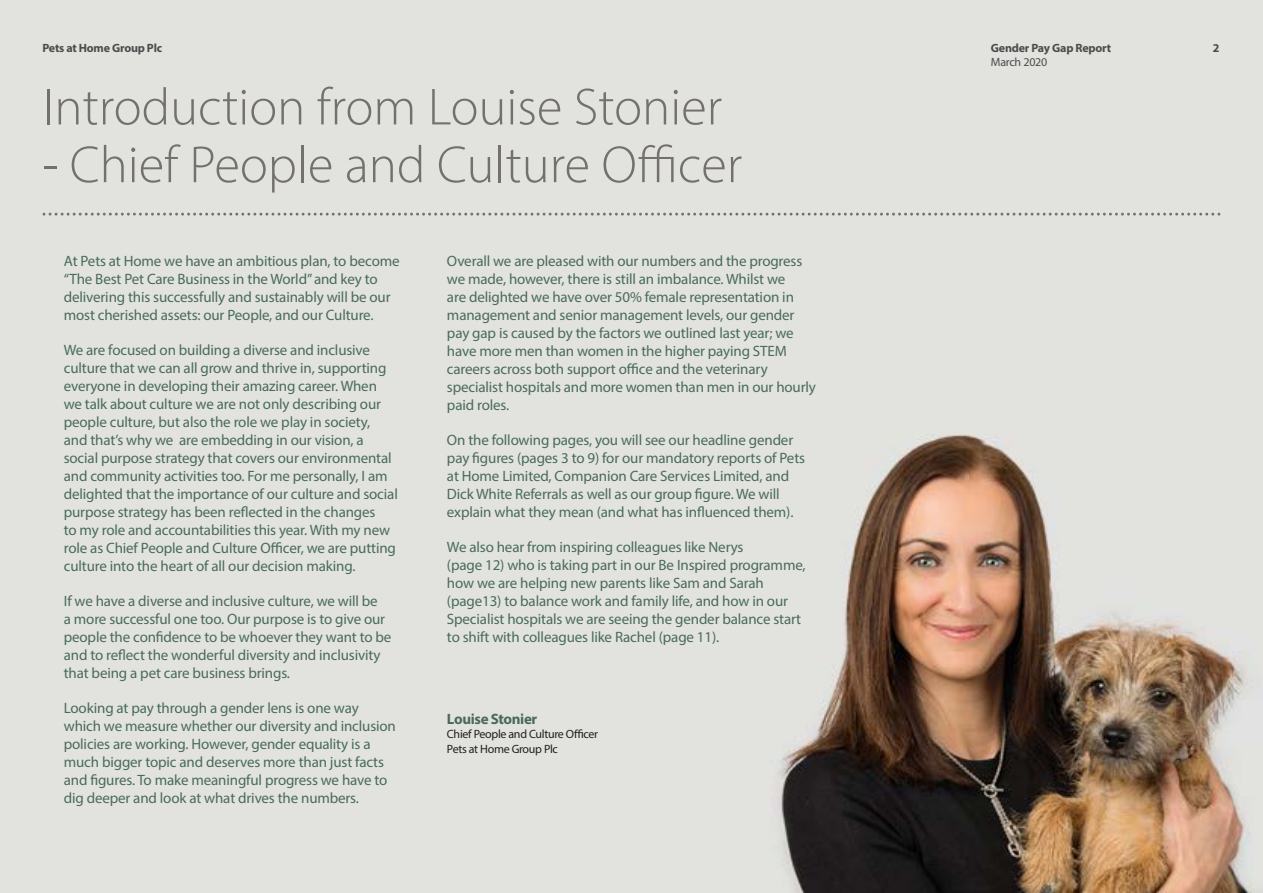
<style>
.page{position:relative;width:1263px;height:893px;background:#fff}
.page>*{position:absolute;margin:0;border:0;box-sizing:border-box;transform-origin:0 0}
.Intro{font:300 52.5px "Myriad Pro";color:#73706d}
.t1{font:15px/18px "Myriad Pro";letter-spacing:-.01em;color:#496b5a}
.t2{font:700 15px "Myriad Pro";letter-spacing:-.025em;color:#496b5a}
.t3{font:12px "Myriad Pro";letter-spacing:-.025em;color:#231f20}
.Intro-2{font:700 12px "Myriad Pro";letter-spacing:-.02em;color:#4b4c4d}
.Intro-3{font:12px "Myriad Pro";letter-spacing:-.02em;color:#4b4c4d}
</style>
<div class="page">
<img style="left:0;top:0;width:1263px;height:893px">
<svg style="left:44px;top:213px;width:1176px;height:3px;background:#bcbcb7"></svg>
<p class="Intro-2" style="left:43px;top:40px;width:121px">Pets at Home Group Plc</p>
<p class="Intro" style="left:43px;top:75px;width:681px">Introduction from Louise Stonier</p>
<p class="Intro" style="left:43px;top:133px;width:701px">- Chief People and Culture Officer</p>
<p class="t1" style="left:64px;top:252px;width:337px">At Pets at Home we have an ambitious plan, to become “The Best Pet Care Business in the World” and key to delivering this successfully and sustainably will be our most cherished assets: our People, and our Culture.</p>
<p class="t1" style="left:64px;top:341px;width:336px">We are focused on building a diverse and inclusive culture that we can all grow and thrive in, supporting everyone in developing their amazing career. When we talk about culture we are not only describing our people culture, but also the role we play in society,<br>and that’s why we are embedding in our vision, a social purpose strategy that covers our environmental and community activities too. For me personally, I am delighted that the importance of our culture and social purpose strategy has been reflected in the changes<br>to my role and accountabilities this year. With my new role as Chief People and Culture Officer, we are putting culture into the heart of all our decision making.</p>
<p class="t1" style="left:64px;top:592px;width:329px">If we have a diverse and inclusive culture, we will be<br>a more successful one too. Our purpose is to give our people the confidence to be whoever they want to be and to reflect the wonderful diversity and inclusivity that being a pet care business brings.</p>
<p class="t1" style="left:64px;top:699px;width:334px">Looking at pay through a gender lens is one way which we measure whether our diversity and inclusion policies are working. However, gender equality is a much bigger topic and deserves more than just facts and figures. To make meaningful progress we have to dig deeper and look at what drives the numbers.</p>
<p class="t1" style="left:447px;top:252px;width:371px">Overall we are pleased with our numbers and the progress we made, however, there is still an imbalance. Whilst we<br>are delighted we have over 50% female representation in management and senior management levels, our gender pay gap is caused by the factors we outlined last year; we have more men than women in the higher paying STEM careers across both support office and the veterinary specialist hospitals and more women than men in our hourly paid roles.</p>
<p class="t1" style="left:447px;top:431px;width:360px">On the following pages, you will see our headline gender pay figures (pages 3 to 9) for our mandatory reports of Pets at Home Limited, Companion Care Services Limited, and Dick White Referrals as well as our group figure. We will explain what they mean (and what has influenced them).</p>
<p class="t1" style="left:447px;top:538px;width:298px">We also hear from inspiring colleagues like Nerys</p>
<p class="t1" style="left:447px;top:556px;width:360px">(page 12) who is taking part in our Be Inspired programme, how we are helping new parents like Sam and Sarah (page13) to balance work and family life, and how in our Specialist hospitals we are seeing the gender balance start to shift with colleagues like Rachel (page 11).</p>
<p class="t2" style="left:447px;top:709px;width:92px">Louise Stonier</p>
<p class="t3" style="left:447px;top:727px;width:153px">Chief People and Culture Officer</p>
<p class="t3" style="left:447px;top:741px;width:112px">Pets at Home Group Plc</p>
<p class="Intro-2" style="left:991px;top:40px;width:122px">Gender Pay Gap Report</p>
<p class="Intro-2" style="left:1213px;top:40px;width:8px">2</p>
<p class="Intro-3" style="left:991px;top:54px;width:58px">March 2020</p>
</div>
